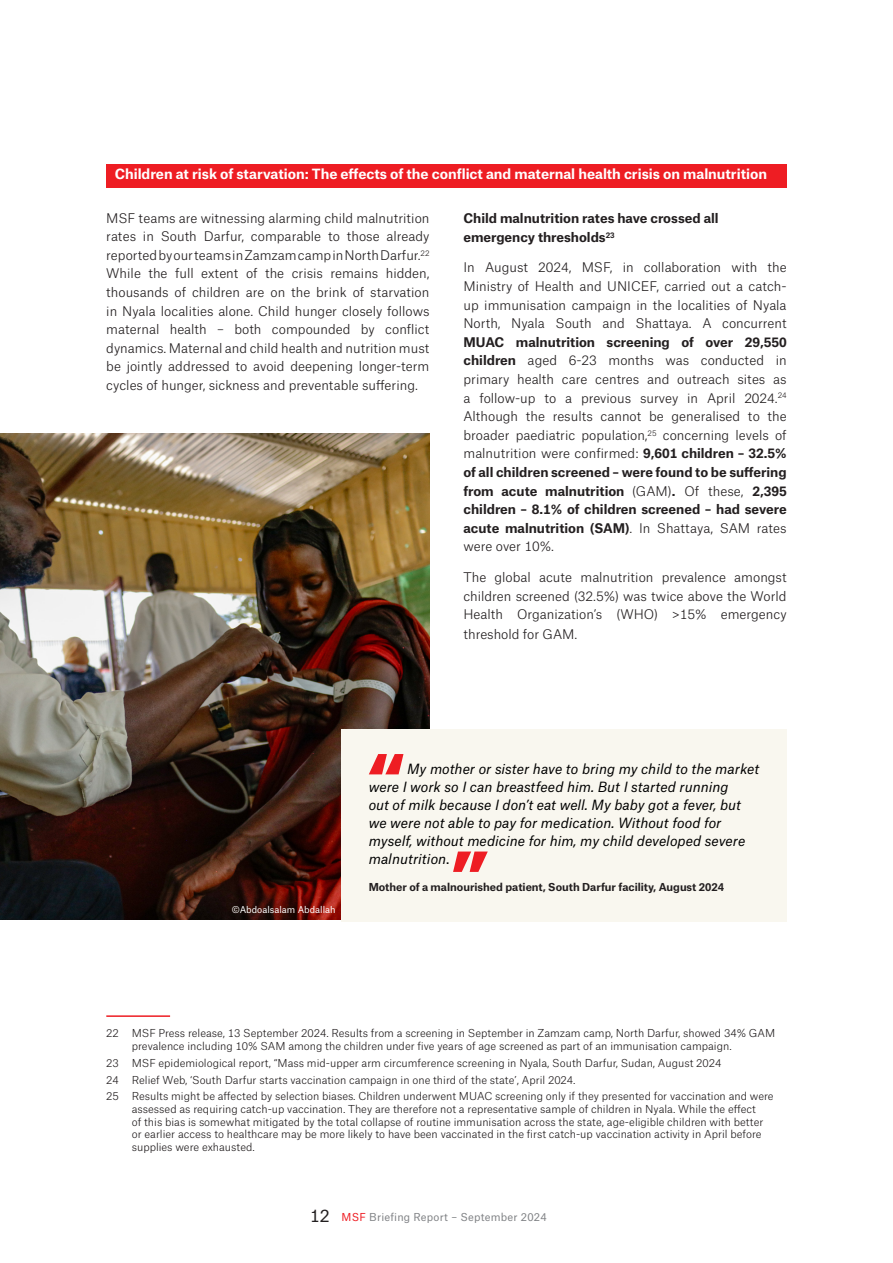
<style>
.page{position:relative;width:893px;height:1263px;background:#fff}
.page>*{position:absolute;margin:0;border:0;box-sizing:border-box;transform-origin:0 0}
.List_Bullet{font:italic 13.5px/18px "Atlas Grotesk TF";color:#000}
.List_Bullet-2{font:700 13.5px "Atlas Grotesk TF";color:#fff}
.Body_Text{font:300 12.75px/18.6px "Atlas Grotesk TF";color:#231f20;text-align:justify}
.Body_Text-2{font:700 12.75px/18.6px "Atlas Grotesk TF";color:#231f20}
.footnote{font:300 10.5px/12.6px "Atlas Grotesk TF";color:#231f20}
.author{font:700 10.5px "Atlas Grotesk TF";color:#231f20}
.t1{font:10.5px "Atlas Grotesk TF";letter-spacing:.02em;color:#808285}
.Body_Text-3{font:9px "Atlas Grotesk TF";color:#fff}
.s1{font-weight:700}
.s2{font-style:normal}
.s3{font-size:16.5px;color:#231f20}
.s4{color:#ee1d23}
</style>
<div class="page">
<img style="left:0;top:433px;width:429px;height:486px">
<div style="left:106px;top:164px;width:681px;height:23px;background:#ee1d23"></div>
<div style="left:342px;top:729px;width:445px;height:193px;background:#f9f7ef"></div>
<hr style="left:106px;top:1015px;width:64px;height:2px;background:#ee1d23">
<svg style="left:369px;top:754px;width:34px;height:20px"></svg>
<svg style="left:453px;top:851px;width:35px;height:21px"></svg>
<p class="List_Bullet-2" style="left:115px;top:163px;width:654px">Children at risk of starvation: The effects of the conflict and maternal health crisis on malnutrition</p>
<p class="Body_Text" style="left:106px;top:207px;width:325px">MSF teams are witnessing alarming child malnutrition rates in South Darfur, comparable to those already reported by our teams in Zamzam camp in North Darfur.<sup>22<br></sup>While the full extent of the crisis remains hidden, thousands of children are on the brink of starvation in Nyala localities alone. Child hunger closely follows maternal health – both compounded by conflict dynamics. Maternal and child health and nutrition must be jointly addressed to avoid deepening longer-term cycles of hunger, sickness and preventable suffering.</p>
<p class="Body_Text-2" style="left:463px;top:208px;width:257px">Child malnutrition rates have crossed all emergency thresholds<sup>23</sup></p>
<p class="Body_Text" style="left:463px;top:257px;width:325px">In August 2024, MSF, in collaboration with the Ministry of Health and UNICEF, carried out a catch&shy;up immunisation campaign in the localities of Nyala North, Nyala South and Shattaya. A concurrent <span class="s1">MUAC malnutrition screening of over 29,550 children</span> aged 6-23 months was conducted in primary health care centres and outreach sites as a follow-up to a previous survey in April 2024.<sup>24<br></sup>Although the results cannot be generalised to the broader paediatric population,<sup>25</sup> concerning levels of malnutrition were confirmed: <span class="s1">9,601 children – 32.5% of all children screened – were found to be suffering from acute malnutrition</span> (GAM)<span class="s1">.</span> Of these, <span class="s1">2,395 children – 8.1% of children screened – had severe acute malnutrition (SAM)</span>. In Shattaya, SAM rates were over 10%.</p>
<p class="Body_Text" style="left:463px;top:566px;width:325px">The global acute malnutrition prevalence amongst children screened (32.5%) was twice above the World Health Organization’s (WHO) &gt;15% emergency threshold for GAM.</p>
<p class="Body_Text-3" style="left:232px;top:903px;width:105px">©Abdoalsalam Abdallah</p>
<p class="List_Bullet" style="left:369px;top:759px;width:392px;text-indent:38px">My mother or sister have to bring my child to the market were I work so I can breastfeed him. But I started running<br>out of milk because I don’t eat well. My baby got a fever, but we were not able to pay for medication. Without food for myself, without medicine for him, my child developed severe malnutrition<span class="s2">.</span></p>
<p class="author" style="left:369px;top:879px;width:357px">Mother of a malnourished patient, South Darfur facility, August 2024</p>
<p class="footnote" style="left:132px;top:1026px;width:645px;text-indent:-26px">22 MSF Press release, 13 September 2024. Results from a screening in September in Zamzam camp, North Darfur, showed 34% GAM prevalence including 10% SAM among the children under five years of age screened as part of an immunisation campaign.</p>
<p class="footnote" style="left:106px;top:1055px;width:617px">23 MSF epidemiological report, “Mass mid-upper arm circumference screening in Nyala, South Darfur, Sudan, August 2024</p>
<p class="footnote" style="left:106px;top:1072px;width:471px">24 Relief Web, ‘South Darfur starts vaccination campaign in one third of the state’, April 2024.</p>
<p class="footnote" style="left:132px;top:1089px;width:643px;text-indent:-26px">25 Results might be affected by selection biases. Children underwent MUAC screening only if they presented for vaccination and were assessed as requiring catch-up vaccination. They are therefore not a representative sample of children in Nyala. While the effect<br>of this bias is somewhat mitigated by the total collapse of routine immunisation across the state, age-eligible children with better or earlier access to healthcare may be more likely to have been vaccinated in the first catch-up vaccination activity in April before supplies were exhausted.</p>
<p class="t1" style="left:310px;top:1208px;width:238px"><span class="s3">12</span> <span class="s4">MSF</span> Briefing Report – September 2024</p>
</div>
